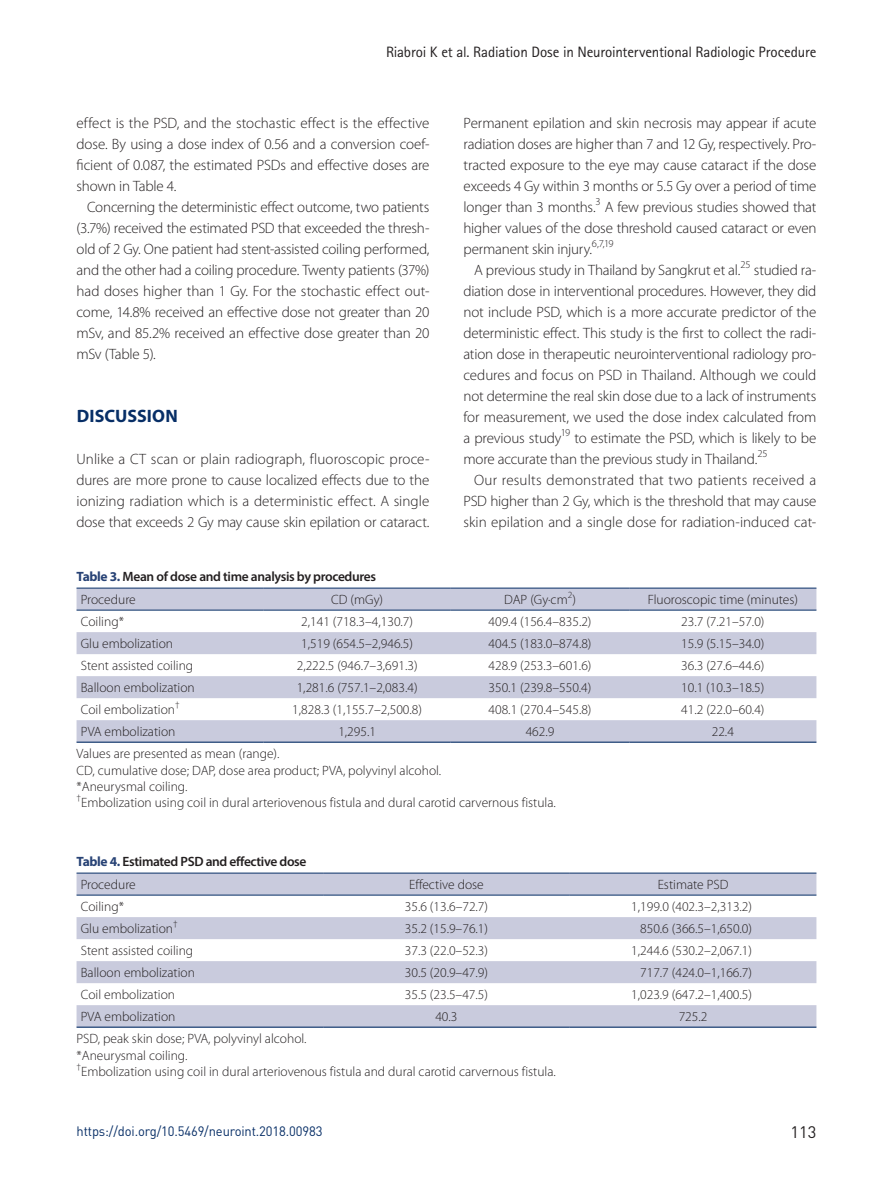
<style>
.page{position:relative;width:893px;height:1191px;background:#fff}
.page>*{position:absolute;margin:0;border:0;box-sizing:border-box;transform-origin:0 0}
.t1{font:700 18px "Myriad Pro";letter-spacing:.005em;color:#072e66}
.t2{font:16.5px "DIN Pro";color:#231f20}
.t3{font:300 15px/21px "Myriad Pro";letter-spacing:-.01em;color:#231f20;text-align:justify}
.t4{font:15px "Rotis Sans Serif Std";letter-spacing:-.01em;color:#231f20}
.t5{font:300 13.5px/16.2px "Myriad Pro";color:#231f20}
.t6{font:600 13.5px/22.4px "Myriad Pro";letter-spacing:-.025em;color:#231f20}
.t7{font:13.5px "DIN Pro";letter-spacing:-.01em;color:#072e66;scale:.96 1}
.s1{font-weight:700;color:#274275}
.s2{font-weight:300}
</style>
<div class="page">
<svg style="left:77px;top:589px;width:739px;height:152px;fill:#c9cbdd"></svg>
<hr style="left:77px;top:588px;width:187px;height:1px;background:#072e66">
<hr style="left:264px;top:588px;width:187px;height:1px;background:#072e66">
<hr style="left:451px;top:588px;width:178px;height:1px;background:#072e66">
<hr style="left:629px;top:588px;width:187px;height:1px;background:#072e66">
<hr style="left:77px;top:610px;width:187px;height:1px;background:#072e66">
<hr style="left:264px;top:610px;width:187px;height:1px;background:#072e66">
<hr style="left:451px;top:610px;width:178px;height:1px;background:#072e66">
<hr style="left:629px;top:610px;width:187px;height:1px;background:#072e66">
<hr style="left:77px;top:741px;width:187px;height:1px;background:#072e66">
<hr style="left:264px;top:741px;width:187px;height:1px;background:#072e66">
<hr style="left:451px;top:741px;width:178px;height:1px;background:#072e66">
<hr style="left:629px;top:741px;width:187px;height:1px;background:#072e66">
<svg style="left:77px;top:873px;width:739px;height:153px;fill:#c9cbdd"></svg>
<hr style="left:77px;top:872px;width:246px;height:1px;background:#072e66">
<hr style="left:323px;top:872px;width:247px;height:1px;background:#072e66">
<hr style="left:570px;top:872px;width:246px;height:1px;background:#072e66">
<hr style="left:77px;top:894px;width:246px;height:1px;background:#072e66">
<hr style="left:323px;top:894px;width:247px;height:1px;background:#072e66">
<hr style="left:570px;top:894px;width:246px;height:1px;background:#072e66">
<hr style="left:77px;top:1026px;width:246px;height:1px;background:#072e66">
<hr style="left:323px;top:1026px;width:247px;height:1px;background:#072e66">
<hr style="left:570px;top:1026px;width:246px;height:1px;background:#072e66">
<p class="t4" style="left:386px;top:43px;width:432px">Riabroi K et al. Radiation Dose in Neurointerventional Radiologic Procedure</p>
<p class="t3" style="left:77px;top:112px;width:354px">effect is the PSD, and the stochastic effect is the effective dose. By using a dose index of 0.56 and a conversion coef&shy;ficient of 0.087, the estimated PSDs and effective doses are shown in Table 4.</p>
<p class="t3" style="left:77px;top:196px;width:355px;text-indent:11px">Concerning the deterministic effect outcome, two patients (3.7%) received the estimated PSD that exceeded the thresh&shy;old of 2 Gy. One patient had stent-assisted coiling performed, and the other had a coiling procedure. Twenty patients (37%) had doses higher than 1 Gy. For the stochastic effect out&shy;come, 14.8% received an effective dose not greater than 20 mSv, and 85.2% received an effective dose greater than 20 mSv (Table 5).</p>
<p class="t1" style="left:77px;top:404px;width:103px">DISCUSSION</p>
<p class="t3" style="left:77px;top:448px;width:354px">Unlike a CT scan or plain radiograph, fluoroscopic proce&shy;dures are more prone to cause localized effects due to the ionizing radiation which is a deterministic effect. A single dose that exceeds 2 Gy may cause skin epilation or cataract.</p>
<p class="t3" style="left:463px;top:112px;width:354px">Permanent epilation and skin necrosis may appear if acute radiation doses are higher than 7 and 12 Gy, respectively. Pro&shy;tracted exposure to the eye may cause cataract if the dose exceeds 4 Gy within 3 months or 5.5 Gy over a period of time longer than 3 months.<sup>3</sup> A few previous studies showed that higher values of the dose threshold caused cataract or even permanent skin injury.<sup>6,7,19</sup></p>
<p class="t3" style="left:463px;top:259px;width:354px;text-indent:11px">A previous study in Thailand by Sangkrut et al.<sup>25</sup> studied ra&shy;diation dose in interventional procedures. However, they did not include PSD, which is a more accurate predictor of the deterministic effect. This study is the first to collect the radi&shy;ation dose in therapeutic neurointerventional radiology pro&shy;cedures and focus on PSD in Thailand. Although we could not determine the real skin dose due to a lack of instruments for measurement, we used the dose index calculated from a previous study<sup>19</sup> to estimate the PSD, which is likely to be more accurate than the previous study in Thailand.<sup>25</sup></p>
<p class="t3" style="left:463px;top:469px;width:354px;text-indent:11px">Our results demonstrated that two patients received a PSD higher than 2 Gy, which is the threshold that may cause skin epilation and a single dose for radiation-induced cat-</p>
<p class="t6" style="left:81px;top:565px;width:297px;text-indent:-4px"><span class="s1">Table 3.</span> Mean of dose and time analysis by procedures<br><span class="s2">Procedure</span></p>
<p class="t5" style="left:331px;top:591px;width:54px">CD (mGy)</p>
<p class="t5" style="left:504px;top:591px;width:73px">DAP (Gy·cm<sup>2</sup>)</p>
<p class="t5" style="left:648px;top:591px;width:152px">Fluoroscopic time (minutes)</p>
<p class="t5" style="left:81px;top:613px;width:45px">Coiling*</p>
<p class="t5" style="left:301px;top:613px;width:113px">2,141 (718.3–4,130.7)</p>
<p class="t5" style="left:489px;top:613px;width:104px">409.4 (156.4–835.2)</p>
<p class="t5" style="left:681px;top:613px;width:85px">23.7 (7.21–57.0)</p>
<p class="t5" style="left:81px;top:635px;width:94px">Glu embolization</p>
<p class="t5" style="left:301px;top:635px;width:113px">1,519 (654.5–2,946.5)</p>
<p class="t5" style="left:489px;top:635px;width:104px">404.5 (183.0–874.8)</p>
<p class="t5" style="left:681px;top:635px;width:85px">15.9 (5.15–34.0)</p>
<p class="t5" style="left:81px;top:657px;width:114px">Stent assisted coiling</p>
<p class="t5" style="left:297px;top:657px;width:122px">2,222.5 (946.7–3,691.3)</p>
<p class="t5" style="left:488px;top:657px;width:104px">428.9 (253.3–601.6)</p>
<p class="t5" style="left:681px;top:657px;width:85px">36.3 (27.6–44.6)</p>
<p class="t5" style="left:81px;top:679px;width:116px">Balloon embolization</p>
<p class="t5" style="left:297px;top:679px;width:122px">1,281.6 (757.1–2,083.4)</p>
<p class="t5" style="left:488px;top:679px;width:104px">350.1 (239.8–550.4)</p>
<p class="t5" style="left:681px;top:679px;width:85px">10.1 (10.3–18.5)</p>
<p class="t5" style="left:81px;top:701px;width:100px">Coil embolization<sup>†</sup></p>
<p class="t5" style="left:292px;top:701px;width:131px">1,828.3 (1,155.7–2,500.8)</p>
<p class="t5" style="left:489px;top:701px;width:104px">408.1 (270.4–545.8)</p>
<p class="t5" style="left:681px;top:701px;width:85px">41.2 (22.0–60.4)</p>
<p class="t5" style="left:81px;top:723px;width:96px">PVA embolization</p>
<p class="t5" style="left:338px;top:723px;width:39px">1,295.1</p>
<p class="t5" style="left:526px;top:723px;width:30px">462.9</p>
<p class="t5" style="left:712px;top:723px;width:24px">22.4</p>
<p class="t5" style="left:77px;top:746px;width:481px">Values are presented as mean (range).<br>CD, cumulative dose; DAP, dose area product; PVA, polyvinyl alcohol.<br>*Aneurysmal coiling.<br><sup>†</sup>Embolization using coil in dural arteriovenous fistula and dural carotid carvernous fistula.</p>
<p class="t6" style="left:81px;top:850px;width:227px;text-indent:-4px"><span class="s1">Table 4.</span> Estimated PSD and effective dose<br><span class="s2">Procedure</span></p>
<p class="t5" style="left:409px;top:876px;width:76px">Effective dose</p>
<p class="t5" style="left:658px;top:876px;width:72px">Estimate PSD</p>
<p class="t5" style="left:81px;top:898px;width:45px">Coiling*</p>
<p class="t5" style="left:405px;top:898px;width:85px">35.6 (13.6–72.7)</p>
<p class="t5" style="left:631px;top:898px;width:122px">1,199.0 (402.3–2,313.2)</p>
<p class="t5" style="left:81px;top:920px;width:98px">Glu embolization<sup>†</sup></p>
<p class="t5" style="left:405px;top:920px;width:85px">35.2 (15.9–76.1)</p>
<p class="t5" style="left:640px;top:920px;width:113px">850.6 (366.5–1,650.0)</p>
<p class="t5" style="left:81px;top:942px;width:114px">Stent assisted coiling</p>
<p class="t5" style="left:405px;top:942px;width:85px">37.3 (22.0–52.3)</p>
<p class="t5" style="left:631px;top:942px;width:122px">1,244.6 (530.2–2,067.1)</p>
<p class="t5" style="left:81px;top:964px;width:116px">Balloon embolization</p>
<p class="t5" style="left:405px;top:964px;width:85px">30.5 (20.9–47.9)</p>
<p class="t5" style="left:640px;top:964px;width:113px">717.7 (424.0–1,166.7)</p>
<p class="t5" style="left:81px;top:986px;width:96px">Coil embolization</p>
<p class="t5" style="left:405px;top:986px;width:85px">35.5 (23.5–47.5)</p>
<p class="t5" style="left:631px;top:986px;width:122px">1,023.9 (647.2–1,400.5)</p>
<p class="t5" style="left:81px;top:1008px;width:96px">PVA embolization</p>
<p class="t5" style="left:435px;top:1008px;width:24px">40.3</p>
<p class="t5" style="left:679px;top:1008px;width:30px">725.2</p>
<p class="t5" style="left:76px;top:1031px;width:481px">PSD, peak skin dose; PVA, polyvinyl alcohol.<br>*Aneurysmal coiling.<br><sup>†</sup>Embolization using coil in dural arteriovenous fistula and dural carotid carvernous fistula.</p>
<p class="t7" style="left:77px;top:1122px;width:258px">https://doi.org/10.5469/neuroint.2018.00983</p>
<p class="t2" style="left:791px;top:1120px;width:27px">113</p>
</div>
